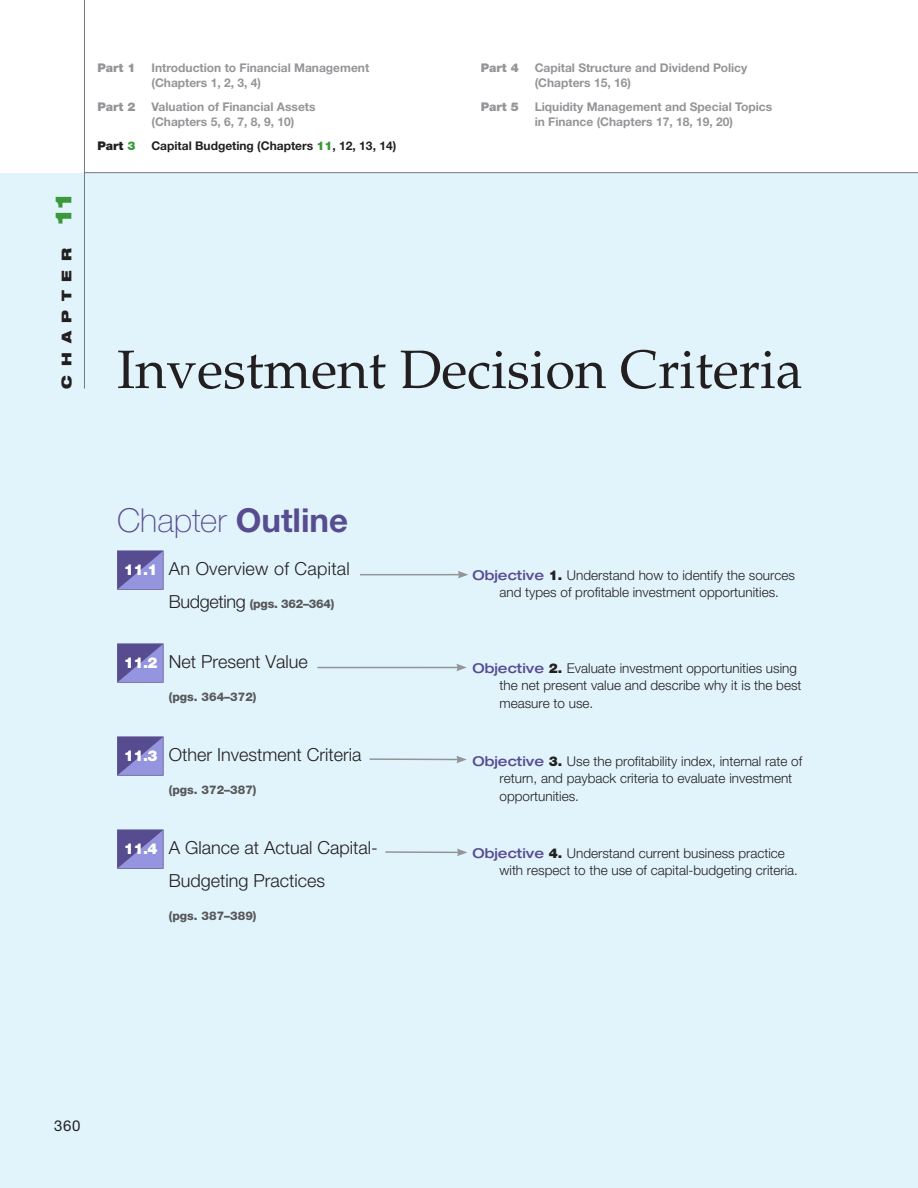
<style>
.page{position:relative;width:918px;height:1188px;background:#fff}
.page>*{position:absolute;margin:0;border:0;box-sizing:border-box;transform-origin:0 0}
.t1{font:54px "Palatino LT Pro";color:#231f20}
.t2{font:100 33px "Helvetica Neue LTW1 G";color:#584c91}
.t3{font:900 expanded 22.5px "Helvetica Neue LTW1 G";color:#3a9a3b}
.t4{font:300 18px/33px "Helvetica Neue LTW1 G";color:#231f20;text-align:center}
.t5{font:15px "Helvetica Neue LTW1 G";color:#231f20}
.t6{font:300 13.5px/17.2px "Helvetica Neue LTW1 G";color:#231f20}
.t7{font:900 expanded 13.5px "Helvetica Neue LTW1 G";letter-spacing:.65em;color:#231f20}
.t8{font:700 12px/15px "Helvetica Neue LTW1 G";color:#939598}
.t9{font:800 12px "Helvetica Neue LTW1 G";color:#57585a}
.t10{font:700 12px "Helvetica Neue LTW1 G";color:#231f20}
.t11{font:800 12px "Helvetica Neue LTW1 G";letter-spacing:-.02em;color:#57585a}
.t12{font:900 12px "Helvetica Neue LTW1 G";color:#939598}
.t13{font:900 12px "Helvetica Neue LTW1 G";color:#231f20}
.s1{color:#3a9a3b}
.s2{font-weight:900;color:#3a9a3b}
.s3{font-weight:700}
.s4{font-weight:900;font-size:15px;color:#fff}
.s5{font-weight:300;font-size:18px;color:#231f20}
.s6{font-weight:500;font-stretch:expanded;color:#584c91}
.s7{font-weight:900}
</style>
<div class="page">
<div style="left:0;top:173px;width:918px;height:1015px;background:#e1f4fc"></div>
<svg style="left:117px;top:736px;width:47px;height:40px"></svg>
<svg style="left:118px;top:737px;width:45px;height:38px;background:#7670b7"></svg>
<svg style="left:117px;top:829px;width:47px;height:40px"></svg>
<svg style="left:118px;top:830px;width:45px;height:38px;background:#7670b7"></svg>
<svg style="left:117px;top:643px;width:47px;height:40px"></svg>
<svg style="left:118px;top:644px;width:45px;height:38px;background:#7670b7"></svg>
<svg style="left:117px;top:550px;width:47px;height:40px"></svg>
<svg style="left:118px;top:551px;width:45px;height:38px;background:#7670b7"></svg>
<hr style="left:360px;top:574px;width:100px;height:1px;background:#939598">
<svg style="left:458px;top:571px;width:10px;height:7px"></svg>
<hr style="left:317px;top:667px;width:142px;height:1px;background:#939598">
<svg style="left:456px;top:664px;width:11px;height:7px"></svg>
<hr style="left:370px;top:758px;width:89px;height:2px;background:#939598">
<svg style="left:456px;top:756px;width:11px;height:7px"></svg>
<hr style="left:385px;top:851px;width:74px;height:2px;background:#939598">
<svg style="left:457px;top:849px;width:10px;height:7px"></svg>
<hr style="left:84px;top:172px;width:834px;height:1px;background:#76787b">
<hr style="left:84px;top:0;width:1px;height:388px;background:#76787b">
<h3 class="t3" style="left:49px;top:225px;width:33px;rotate:-90deg">11</h3>
<p class="t7" style="left:58px;top:388px;width:142px;rotate:-90deg">CHAPTER</p>
<p class="t12" style="left:97px;top:60px;width:40px">Part 1</p>
<p class="t8" style="left:151px;top:60px;width:219px">Introduction to Financial Management (Chapters 1, 2, 3, 4)</p>
<p class="t12" style="left:97px;top:99px;width:40px">Part 2</p>
<p class="t8" style="left:151px;top:99px;width:166px">Valuation of Financial Assets (Chapters 5, 6, 7, 8, 9, 10)</p>
<p class="t13" style="left:97px;top:138px;width:40px">Part <span class="s1">3</span></p>
<p class="t10" style="left:151px;top:138px;width:246px">Capital Budgeting (Chapters <span class="s2">11</span>, 12, 13, 14)</p>
<p class="t12" style="left:481px;top:60px;width:40px">Part 4</p>
<p class="t8" style="left:535px;top:60px;width:214px">Capital Structure and Dividend Policy (Chapters 15, 16)</p>
<p class="t12" style="left:481px;top:99px;width:40px">Part 5</p>
<p class="t8" style="left:535px;top:99px;width:239px">Liquidity Management and Special Topics in Finance (Chapters 17, 18, 19, 20)</p>
<h1 class="t1" style="left:117px;top:337px;width:687px">Investment Decision Criteria</h1>
<h2 class="t2" style="left:117px;top:501px;width:233px">Chapter <span class="s3">Outline</span></h2>
<h3 class="t4" style="left:124px;top:552px;width:228px"><span class="s4">11.1</span> An Overview of Capital</h3>
<p class="t11" style="left:169px;top:597px;width:167px"><span class="s5">Budgeting</span> (pgs. 362–364)</p>
<h3 class="t4" style="left:124px;top:645px;width:186px"><span class="s4">11.2</span> Net Present Value</h3>
<p class="t9" style="left:169px;top:690px;width:89px">(pgs. 364–372)</p>
<h3 class="t4" style="left:124px;top:738px;width:239px"><span class="s4">11.3</span> Other Investment Criteria</h3>
<p class="t9" style="left:169px;top:783px;width:89px">(pgs. 372–387)</p>
<h3 class="t4" style="left:124px;top:831px;width:256px"><span class="s4">11.4</span> A Glance at Actual Capital-<br>Budgeting Practices</h3>
<p class="t9" style="left:169px;top:909px;width:89px">(pgs. 387–389)</p>
<p class="t6" style="left:500px;top:567px;width:297px;text-indent:-27px"><span class="s6">Objective</span> <span class="s7">1.</span> Understand how to identify the sources and types of profitable investment opportunities.</p>
<p class="t6" style="left:500px;top:660px;width:304px;text-indent:-27px"><span class="s6">Objective</span> <span class="s7">2.</span> Evaluate investment opportunities using the net present value and describe why it is the best measure to use.</p>
<p class="t6" style="left:500px;top:753px;width:304px;text-indent:-27px"><span class="s6">Objective</span> <span class="s7">3.</span> Use the profitability index, internal rate of return, and payback criteria to evaluate investment opportunities.</p>
<p class="t6" style="left:500px;top:845px;width:300px;text-indent:-27px"><span class="s6">Objective</span> <span class="s7">4.</span> Understand current business practice with respect to the use of capital-budgeting criteria.</p>
<p class="t5" style="left:54px;top:1117px;width:28px">360</p>
</div>
